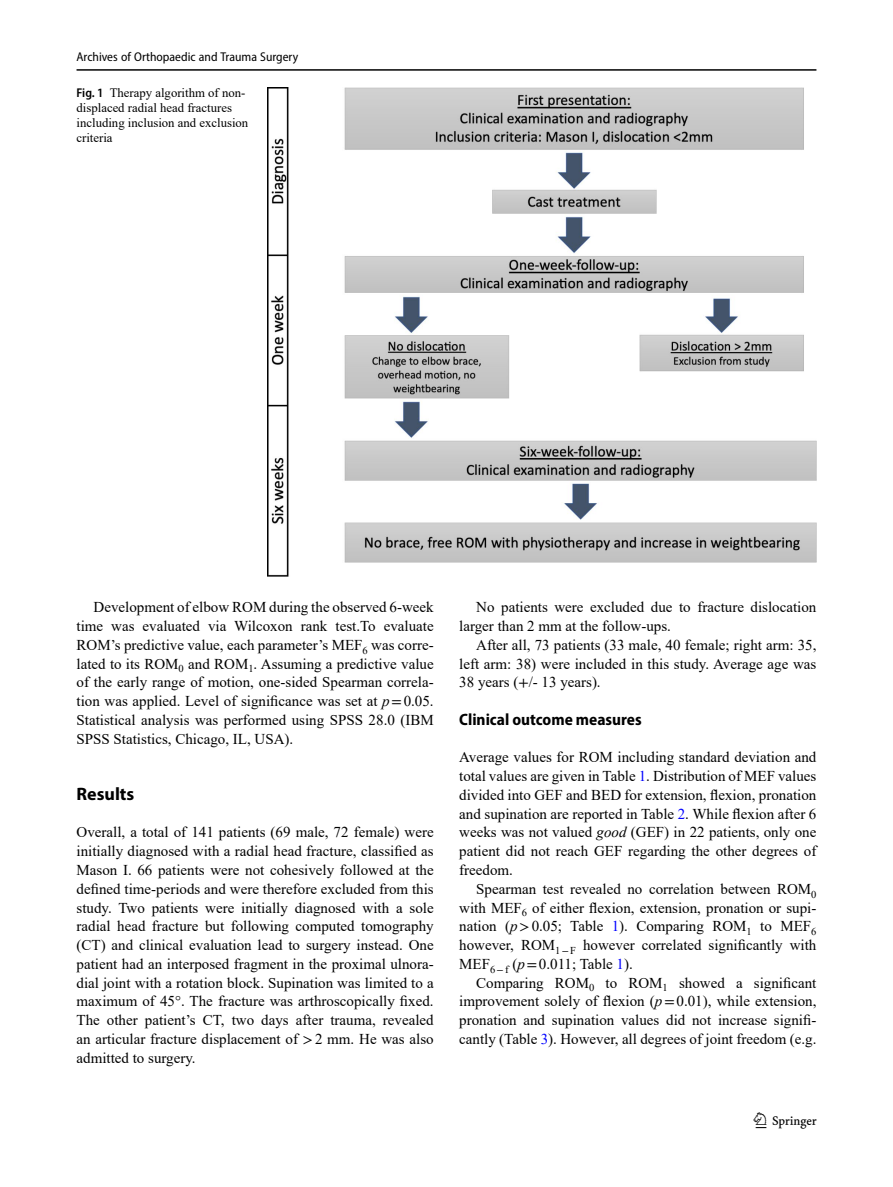
<style>
.page{position:relative;width:893px;height:1187px;background:#fff}
.page>*{position:absolute;margin:0;border:0;box-sizing:border-box;transform-origin:0 0}
.t1{font:22.5px "Springnew";color:#000}
.Head_1{font:700 18px "Myriad Pro";color:#000}
.Head_2{font:700 semi-condensed 16.5px "Myriad Pro";color:#000}
.Body_Text_Indent{font:15px/18.8px "Times New Roman";color:#000;text-align:justify}
.Body_Text{font:15px/18.8px "Times New Roman";color:#000;text-align:justify}
.Figure_Caption_Side{font:12.75px/15px "Times New Roman";color:#000}
.t2{font:semi-condensed 12.75px "Myriad Pro";color:#000}
.s1{font-family:"Myriad Pro";font-weight:600;font-stretch:semi-condensed}
.s2{font-style:italic}
.s3{font-family:"STIX"}
.s4{color:#00f}
</style>
<div class="page">
<hr style="left:77px;top:69px;width:739px;height:2px;background:#000">
<img style="left:268px;top:87px;width:548px;height:489px">
<p class="t2" style="left:77px;top:49px;width:223px">Archives of Orthopaedic and Trauma Surgery</p>
<p class="Figure_Caption_Side" style="left:77px;top:84px;width:173px"><span class="s1">Fig. 1</span> Therapy algorithm of non&shy;displaced radial head fractures including inclusion and exclusion criteria</p>
<p class="Body_Text_Indent" style="left:77px;top:597px;width:359px;text-indent:17px">Development of elbow ROM during the observed 6-week time was evaluated via Wilcoxon rank test.To evaluate ROM’s predictive value, each parameter’s MEF<sub>6</sub> was corre&shy;lated to its ROM<sub>0</sub> and ROM<sub>1</sub>. Assuming a predictive value of the early range of motion, one-sided Spearman correla&shy;tion was applied. Level of significance was set at <span class="s2">p</span><span class="s3">=</span>0.05.<br>Statistical analysis was performed using SPSS 28.0 (IBM SPSS Statistics, Chicago, IL, USA).</p>
<p class="Head_1" style="left:77px;top:782px;width:59px">Results</p>
<p class="Body_Text" style="left:77px;top:822px;width:359px">Overall, a total of 141 patients (69 male, 72 female) were initially diagnosed with a radial head fracture, classified as Mason I. 66 patients were not cohesively followed at the defined time-periods and were therefore excluded from this study. Two patients were initially diagnosed with a sole radial head fracture but following computed tomography (CT) and clinical evaluation lead to surgery instead. One patient had an interposed fragment in the proximal ulnora&shy;dial joint with a rotation block. Supination was limited to a maximum of 45°. The fracture was arthroscopically fixed.<br>The other patient’s CT, two days after trauma, revealed an articular fracture displacement of <span class="s3">&gt;</span>2 mm. He was also admitted to surgery.</p>
<p class="Body_Text_Indent" style="left:459px;top:597px;width:359px;text-indent:17px">No patients were excluded due to fracture dislocation larger than 2 mm at the follow-ups.</p>
<p class="Body_Text_Indent" style="left:459px;top:635px;width:359px;text-indent:17px">After all, 73 patients (33 male, 40 female; right arm: 35, left arm: 38) were included in this study. Average age was 38 years (<span class="s3">+</span>/- 13 years).</p>
<p class="Head_2" style="left:459px;top:708px;width:184px">Clinical outcome measures</p>
<p class="Body_Text" style="left:459px;top:747px;width:359px">Average values for ROM including standard deviation and total values are given in Table <span class="s4">1</span>. Distribution of MEF values divided into GEF and BED for extension, flexion, pronation and supination are reported in Table <span class="s4">2</span>. While flexion after 6 weeks was not valued <span class="s2">good</span> (GEF) in 22 patients, only one patient did not reach GEF regarding the other degrees of freedom.</p>
<p class="Body_Text_Indent" style="left:459px;top:878px;width:359px;text-indent:17px">Spearman test revealed no correlation between ROM<sub>0 </sub>with MEF<sub>6</sub> of either flexion, extension, pronation or supi&shy;nation (<span class="s2">p</span><span class="s3">&gt;</span>0.05; Table <span class="s4">1</span>). Comparing ROM<sub>1</sub> to MEF<sub>6 </sub>however, ROM<sub>1</sub><sub>−</sub><sub>F</sub> however correlated significantly with MEF<sub>6</sub><sub>−</sub><sub>f</sub> (<span class="s2">p</span><span class="s3">=</span>0.011; Table <span class="s4">1</span>).</p>
<p class="Body_Text_Indent" style="left:459px;top:972px;width:359px;text-indent:17px">Comparing ROM<sub>0</sub> to ROM<sub>1</sub> showed a significant improvement solely of flexion (<span class="s2">p</span><span class="s3">=</span>0.01), while extension, pronation and supination values did not increase signifi&shy;cantly (Table <span class="s4">3</span>). However, all degrees of joint freedom (e.g.</p>
<h1 class="t1" style="left:756px;top:1107px;width:63px">1 3</h1>
</div>
